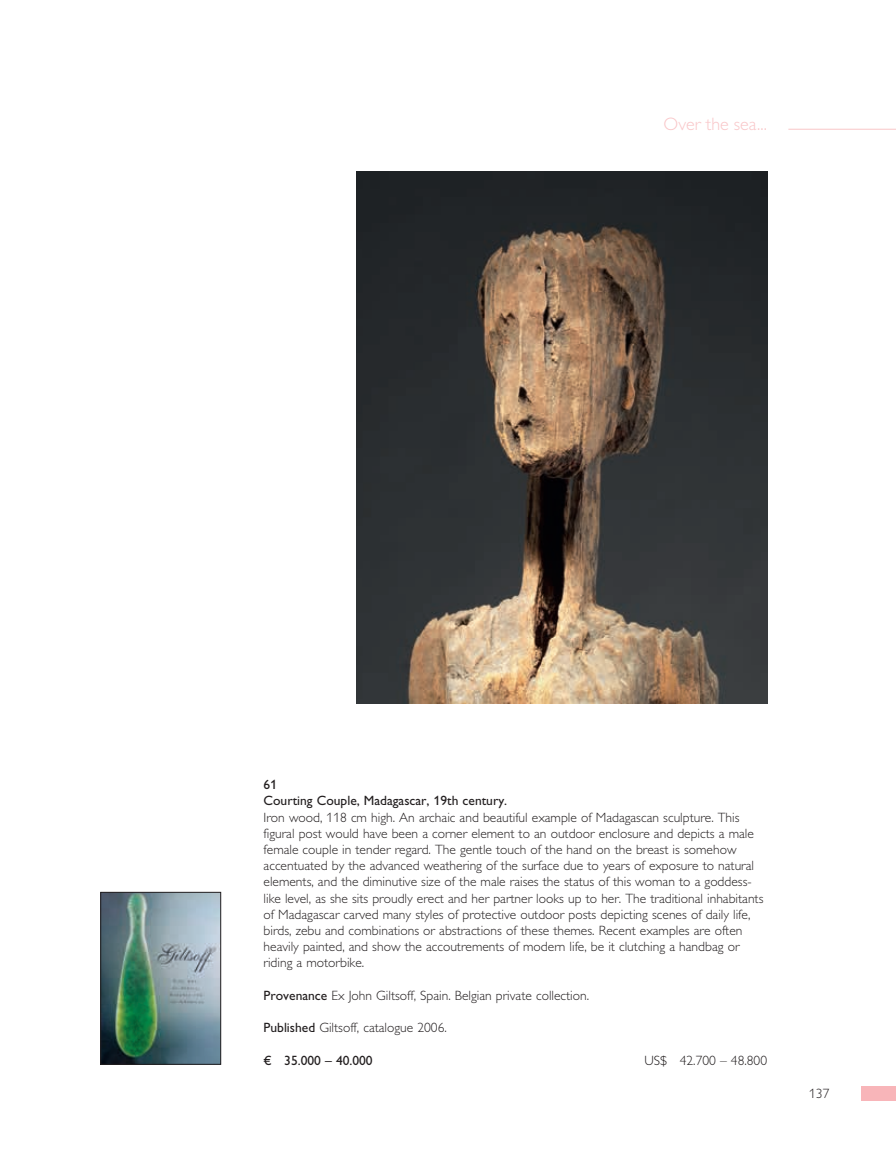
<style>
.page{position:relative;width:896px;height:1151px;background:#fff}
.page>*{position:absolute;margin:0;border:0;box-sizing:border-box;transform-origin:0 0}
.t1{font:300 18px "Gill Alt One";letter-spacing:.005em;color:#f9c6c8}
.t2{font:300 13.5px/16.2px "Gill Alt One";color:#231f20}
.t3{font:13.5px/16.2px "Gill Alt One";color:#231f20}
.s1{font-weight:400}
</style>
<div class="page">
<img style="left:356px;top:171px;width:411px;height:532px">
<hr style="left:788px;top:129px;width:107px;height:1px;background:#f9c6c8">
<div style="left:860px;top:1085px;width:35px;height:15px;background:#f8b5b9"></div>
<img style="left:102px;top:894px;width:117px;height:168px">
<div style="left:100px;top:892px;width:121px;height:172px;border:1px solid #231f20"></div>
<h1 class="t1" style="left:663px;top:113px;width:105px">Over the sea...</h1>
<p class="t3" style="left:263px;top:776px;width:245px">61<br>Courting Couple, Madagascar, 19th century.</p>
<p class="t2" style="left:263px;top:809px;width:501px">Iron wood, 118 cm high. An archaic and beautiful example of Madagascan sculpture. This figural post would have been a corner element to an outdoor enclosure and depicts a male female couple in tender regard. The gentle touch of the hand on the breast is somehow accentuated by the advanced weathering of the surface due to years of exposure to natural elements, and the diminutive size of the male raises the status of this woman to a goddess&shy;like level, as she sits proudly erect and her partner looks up to her. The traditional inhabitants of Madagascar carved many styles of protective outdoor posts depicting scenes of daily life, birds, zebu and combinations or abstractions of these themes. Recent examples are often heavily painted, and show the accoutrements of modern life, be it clutching a handbag or riding a motorbike.</p>
<p class="t2" style="left:263px;top:987px;width:327px"><span class="s1">Provenance</span> Ex John Giltsoff, Spain. Belgian private collection.</p>
<p class="t2" style="left:263px;top:1019px;width:185px"><span class="s1">Published</span> Giltsoff, catalogue 2006.</p>
<p class="t3" style="left:263px;top:1052px;width:111px">€ 35.000 – 40.000</p>
<p class="t2" style="left:644px;top:1052px;width:124px">US$ 42.700 – 48.800</p>
<p class="t2" style="left:809px;top:1085px;width:22px">137</p>
</div>
